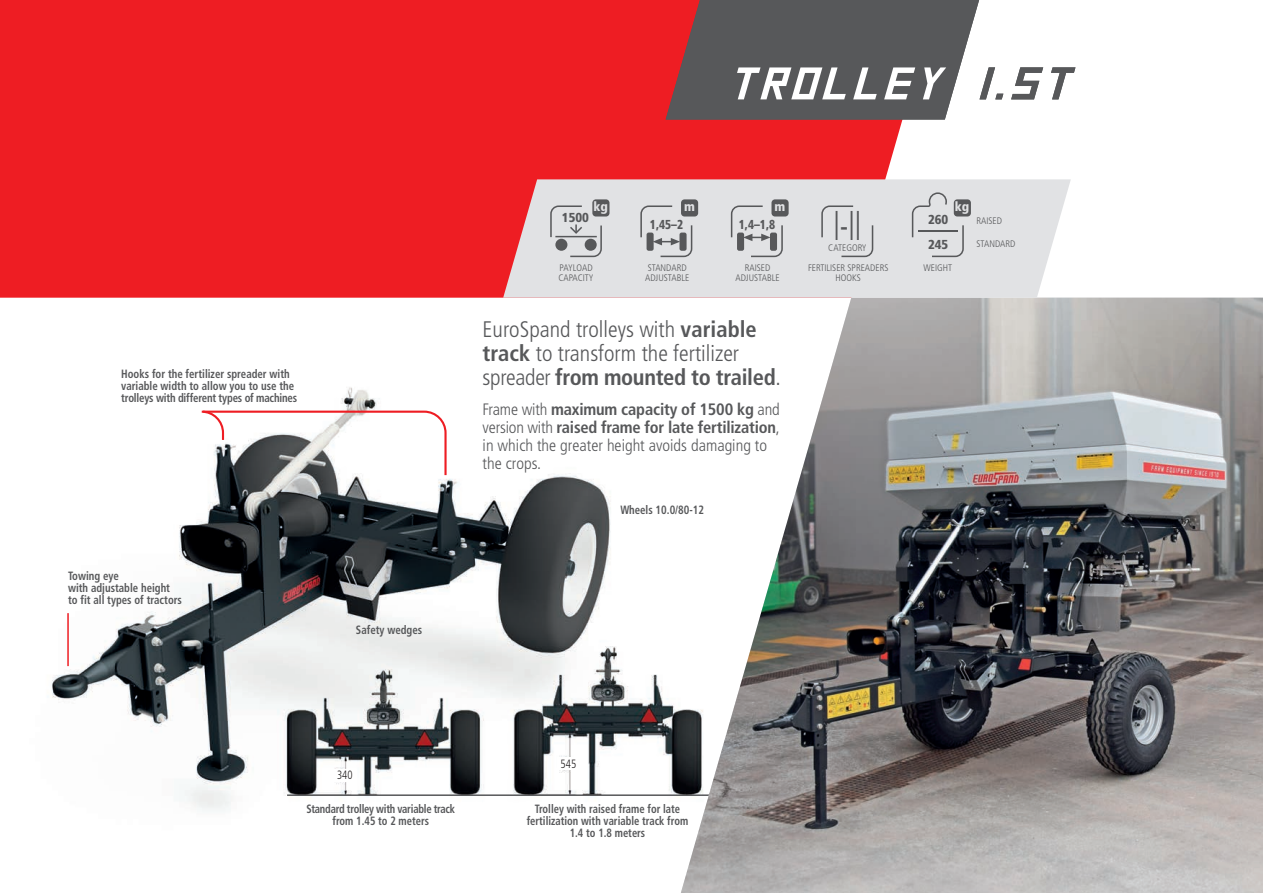
<style>
.page{position:relative;width:1263px;height:893px;background:#fff}
.page>*{position:absolute;margin:0;border:0;box-sizing:border-box;transform-origin:0 0}
.t1{font:300 condensed 41.55px "Frutiger LT Pro";color:#57585a;scale:.7 1}
.t2{font:300 condensed 22.5px/24px "Frutiger LT Pro";color:#57585a}
.t3{font:300 condensed 16.5px/18px "Frutiger LT Pro";color:#57585a}
.t4{font:900 condensed 13.05px "Frutiger";color:#57585a;scale:.9 1}
.t5{font:900 condensed 13.05px "Frutiger";color:#57585a}
.t6{font:900 condensed 13.05px "Frutiger";color:#e1e2e4}
.t7{font:700 condensed 12px/12px "Frutiger LT Pro";color:#57585a;scale:.9 1}
.t8{font:700 condensed 12px/12px "Frutiger LT Pro";color:#57585a;text-align:center;scale:.88 1}
.t9{font:700 condensed 12px/12px "Frutiger LT Pro";letter-spacing:-.02em;color:#57585a;text-align:center;scale:.88 1}
.t10{font:300 condensed 12px "Frutiger LT Pro";color:#231f20;scale:.9 1}
.t11{font:300 condensed 9.45px/9.4px "Frutiger LT Pro";color:#57585a}
.s1{font-weight:700}
</style>
<div class="page">
<img style="left:51px;top:387px;width:627px;height:424px">
<hr style="left:287px;top:794px;width:444px;height:2px;background:#57585a">
<img style="left:678px;top:298px;width:585px;height:595px">
<div style="left:0;top:0;width:903px;height:298px;background:#ee1d23"></div>
<svg style="left:200px;top:410px;width:248px;height:67px"></svg>
<hr style="left:67px;top:613px;width:2px;height:53px;background:#ee1d23">
<div style="left:332px;top:769px;width:24px;height:12px;background:#fff"></div>
<div style="left:557px;top:757px;width:25px;height:12px;background:#fff"></div>
<svg style="left:503px;top:179px;width:568px;height:119px;background:#e2dadc"></svg>
<div style="left:771px;top:199px;width:18px;height:17px;background:#57585a;border-radius:3px"></div>
<svg style="left:821px;top:205px;width:52px;height:52px;background:#d8d9db"></svg>
<div style="left:592px;top:199px;width:17px;height:17px;background:#57585a;border-radius:3px"></div>
<svg style="left:550px;top:205px;width:52px;height:52px;background:#c2c3c5"></svg>
<div style="left:681px;top:199px;width:17px;height:17px;background:#57585a;border-radius:3px"></div>
<svg style="left:640px;top:205px;width:52px;height:52px;background:#c1c2c4"></svg>
<div style="left:954px;top:199px;width:17px;height:17px;background:#57585a;border-radius:3px"></div>
<svg style="left:912px;top:192px;width:52px;height:65px;background:#cecfd1"></svg>
<svg style="left:731px;top:205px;width:52px;height:52px;background:#c0c1c3"></svg>
<svg style="left:1011px;top:67px;width:32px;height:32px"></svg>
<svg style="left:1051px;top:67px;width:24px;height:32px"></svg>
<svg style="left:666px;top:0;width:337px;height:120px"></svg>
<p class="t7" style="left:121px;top:369px;width:197px">Hooks for the fertilizer spreader with variable width to allow you to use the trolleys with different types of machines</p>
<p class="t7" style="left:68px;top:571px;width:128px">Towing eye<br>with adjustable height to fit all types of tractors</p>
<p class="t7" style="left:356px;top:625px;width:75px">Safety wedges</p>
<p class="t6" style="left:593px;top:201px;width:16px">kg</p>
<p class="t6" style="left:775px;top:201px;width:12px">m</p>
<p class="t6" style="left:684px;top:201px;width:12px">m</p>
<p class="t5" style="left:562px;top:212px;width:29px">1500</p>
<p class="t4" style="left:650px;top:219px;width:38px">1,45–2</p>
<p class="t4" style="left:739px;top:219px;width:42px">1,4–1,8</p>
<h1 class="t1" style="left:833px;top:211px;width:42px">I-II</h1>
<p class="t11" style="left:828px;top:244px;width:40px">CATEGORY</p>
<p class="t6" style="left:955px;top:201px;width:16px">kg</p>
<p class="t5" style="left:928px;top:214px;width:22px">260</p>
<p class="t5" style="left:928px;top:239px;width:22px">245</p>
<p class="t11" style="left:558px;top:264px;width:37px">PAYLOAD<br>CAPACITY</p>
<p class="t11" style="left:735px;top:264px;width:46px;text-align:center">RAISED<br>ADJUSTABLE</p>
<p class="t11" style="left:808px;top:264px;width:82px;text-align:center">FERTILISER SPREADERS<br>HOOKS</p>
<p class="t11" style="left:645px;top:264px;width:46px">STANDARD<br>ADJUSTABLE</p>
<p class="t11" style="left:923px;top:264px;width:30px">WEIGHT</p>
<p class="t11" style="left:976px;top:217px;width:27px">RAISED</p>
<p class="t11" style="left:976px;top:240px;width:41px">STANDARD</p>
<h2 class="t2" style="left:483px;top:320px;width:300px">EuroSpand trolleys with <span class="s1">variable track</span> to transform the fertilizer spreader <span class="s1">from mounted to trailed</span>.</h2>
<h3 class="t3" style="left:483px;top:402px;width:299px">Frame with <span class="s1">maximum capacity of 1500 kg</span> and version with <span class="s1">raised frame for late fertilization</span>, in which the greater height avoids damaging to the crops.</h3>
<p class="t7" style="left:620px;top:505px;width:95px">Wheels 10.0/80-12</p>
<p class="t10" style="left:337px;top:771px;width:19px">340</p>
<p class="t9" style="left:306px;top:804px;width:171px">Standard trolley with variable track from 1.45 to 2 meters</p>
<p class="t10" style="left:561px;top:759px;width:19px">545</p>
<p class="t8" style="left:527px;top:804px;width:185px">Trolley with raised frame for late fertilization with variable track from<br>1.4 to 1.8 meters</p>
</div>
